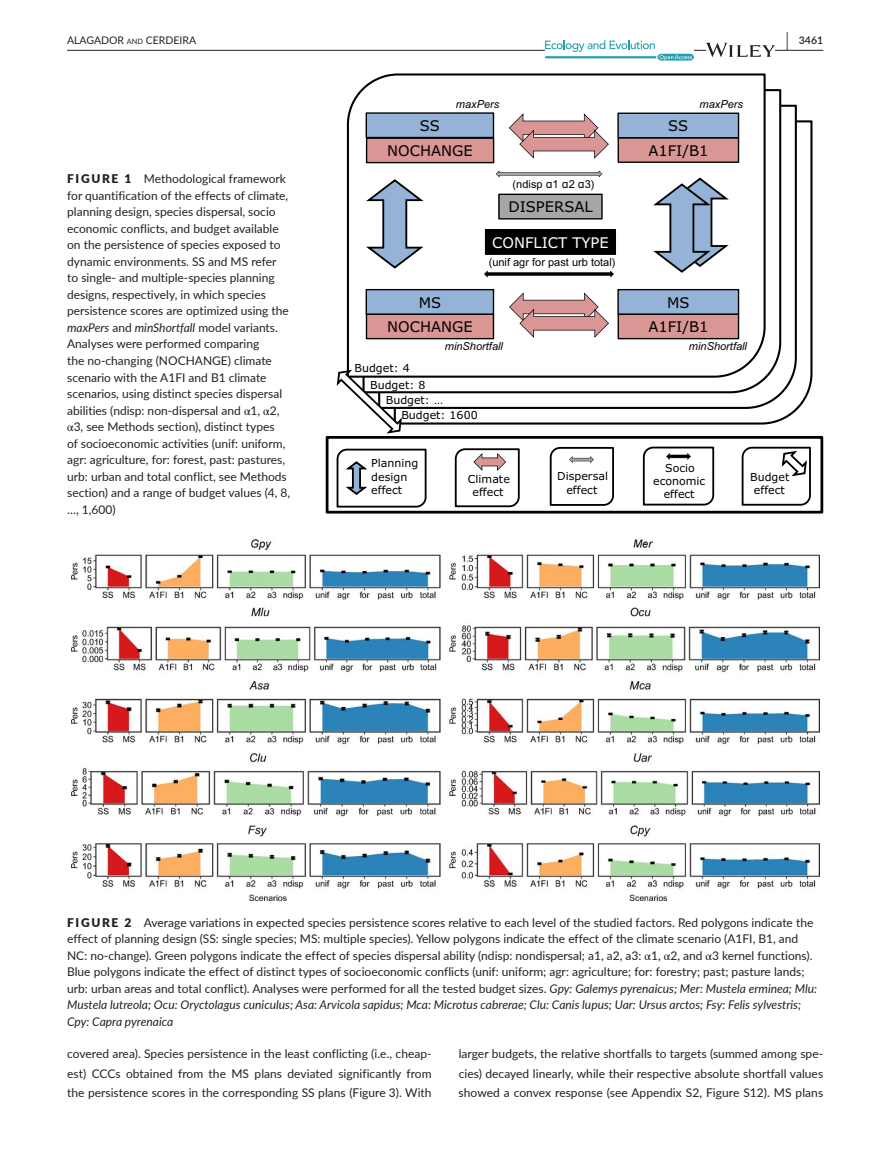
<style>
.page{position:relative;width:893px;height:1174px;background:#fff}
.page>*{position:absolute;margin:0;border:0;box-sizing:border-box;transform-origin:0 0}
.t1{font:600 19.5px "Lato";color:#231f20;scale:.48 1}
.t2{font:14.7px "Verdana";color:#000}
.t3{font:14.7px "Verdana";color:#fff}
.t4{font:12px/16.5px "Lato";color:#231f20;text-align:justify}
.t5{font:10.95px/13.2px "Verdana";color:#000;text-align:center}
.t6{font:italic 10.95px "Arial";color:#000}
.t7{font:10.95px "Arial";color:#000}
.t8{font:10.5px "Lato";color:#231f20}
.t9{font:600 10.5px "Lato";color:#231f20}
.s1{font-size:7.35px}
.s2{font-weight:900}
.s3{font-style:italic}
.s4{font-family:"STIX"}
.s5{font-family:"Verdana"}
</style>
<div class="page">
<hr style="left:67px;top:50px;width:756px;height:1px;background:#231f20">
<svg style="left:545px;top:40px;width:149px;height:21px"></svg>
<svg style="left:706px;top:43px;width:69px;height:14px"></svg>
<svg style="left:797px;top:120px;width:15px;height:250px"></svg>
<svg style="left:781px;top:105px;width:16px;height:265px"></svg>
<svg style="left:766px;top:89px;width:15px;height:281px"></svg>
<svg style="left:347px;top:73px;width:419px;height:297px"></svg>
<svg style="left:498px;top:194px;width:105px;height:25px;background:#959595"></svg>
<div style="left:485px;top:229px;width:131px;height:26px;background:#000"></div>
<svg style="left:496px;top:171px;width:106px;height:6px"></svg>
<svg style="left:366px;top:179px;width:58px;height:90px"></svg>
<svg style="left:653px;top:177px;width:76px;height:96px"></svg>
<svg style="left:509px;top:113px;width:100px;height:46px"></svg>
<svg style="left:366px;top:112px;width:128px;height:51px;background:#a493a3"></svg>
<svg style="left:366px;top:289px;width:128px;height:50px;background:#a595a4"></svg>
<svg style="left:617px;top:289px;width:122px;height:50px;background:#a594a4"></svg>
<svg style="left:617px;top:113px;width:122px;height:50px;background:#a594a4"></svg>
<svg style="left:484px;top:271px;width:130px;height:6px"></svg>
<svg style="left:509px;top:292px;width:100px;height:46px"></svg>
<svg style="left:326px;top:370px;width:497px;height:143px"></svg>
<img style="left:71px;top:539px;width:748px;height:361px">
<h1 class="t1" style="left:786px;top:26px;width:7px">|</h1>
<p class="t8" style="left:67px;top:33px;width:130px">ALAGADOR <span class="s1">and</span> CERDEIRA</p>
<p class="t9" style="left:799px;top:33px;width:26px">3461</p>
<p class="t4" style="left:67px;top:170px;width:225px;text-align:left"><span class="s2">FIGURE 1</span> Methodological framework for quantification of the effects of climate, planning design, species dispersal, socio economic conflicts, and budget available on the persistence of species exposed to dynamic environments. SS and MS refer to single- and multiple-species planning designs, respectively, in which species persistence scores are optimized using the <span class="s3">maxPers</span> and <span class="s3">minShortfall</span> model variants.<br>Analyses were performed comparing<br>the no-changing (NOCHANGE) climate scenario with the A1FI and B1 climate scenarios, using distinct species dispersal abilities (ndisp: non-dispersal and <span class="s4">α</span>1, <span class="s4">α</span>2, <span class="s4">α</span>3, see Methods section), distinct types<br>of socioeconomic activities (unif: uniform, agr: agriculture, for: forest, past: pastures, urb: urban and total conflict, see Methods section) and a range of budget values (4, 8, …, 1,600)</p>
<p class="t6" style="left:456px;top:97px;width:45px">maxPers</p>
<p class="t2" style="left:387px;top:140px;width:87px">NOCHANGE</p>
<p class="t2" style="left:420px;top:115px;width:21px">SS</p>
<p class="t7" style="left:513px;top:177px;width:83px">(ndisp <span class="s5">α</span>1 <span class="s5">α</span>2 <span class="s5">α</span>3)</p>
<p class="t2" style="left:508px;top:197px;width:86px">DISPERSAL</p>
<p class="t3" style="left:492px;top:232px;width:118px">CONFLICT TYPE</p>
<p class="t2" style="left:419px;top:292px;width:24px">MS</p>
<p class="t2" style="left:387px;top:316px;width:87px">NOCHANGE</p>
<p class="t7" style="left:489px;top:254px;width:128px">(unif agr for past urb total)</p>
<p class="t2" style="left:668px;top:116px;width:21px">SS</p>
<p class="t6" style="left:700px;top:97px;width:45px">maxPers</p>
<p class="t2" style="left:648px;top:140px;width:62px">A1FI/B1</p>
<p class="t2" style="left:667px;top:292px;width:24px">MS</p>
<p class="t2" style="left:648px;top:316px;width:62px">A1FI/B1</p>
<p class="t6" style="left:445px;top:338px;width:60px">minShortfall</p>
<p class="t6" style="left:689px;top:338px;width:60px">minShortfall</p>
<p class="t5" style="left:370px;top:359px;width:57px;line-height:16.8px;text-align:left;text-indent:-16px">Budget: 4<br>Budget: 8</p>
<p class="t5" style="left:401px;top:392px;width:78px;line-height:15.6px;text-align:left;text-indent:-16px">Budget: …<br>Budget: 1600</p>
<p class="t5" style="left:371px;top:457px;width:49px;text-align:left">Planning design effect</p>
<p class="t5" style="left:468px;top:472px;width:43px">Climate effect</p>
<p class="t5" style="left:557px;top:469px;width:52px">Dispersal effect</p>
<p class="t5" style="left:653px;top:461px;width:54px">Socio economic effect</p>
<p class="t5" style="left:750px;top:470px;width:41px">Budget effect</p>
<p class="t4" style="left:67px;top:913px;width:751px;text-align:left"><span class="s2">FIGURE 2</span> Average variations in expected species persistence scores relative to each level of the studied factors. Red polygons indicate the effect of planning design (SS: single species; MS: multiple species). Yellow polygons indicate the effect of the climate scenario (A1FI, B1, and NC: no-change). Green polygons indicate the effect of species dispersal ability (ndisp: nondispersal; a1, a2, a3: <span class="s4">α</span>1, <span class="s4">α</span>2, and <span class="s4">α</span>3 kernel functions).<br>Blue polygons indicate the effect of distinct types of socioeconomic conflicts (unif: uniform; agr: agriculture; for: forestry; past; pasture lands; urb: urban areas and total conflict). Analyses were performed for all the tested budget sizes. <span class="s3">Gpy: Galemys pyrenaicus; Mer: Mustela erminea; Mlu:<br>Mustela lutreola; Ocu: Oryctolagus cuniculus; Asa: Arvicola sapidus; Mca: Microtus cabrerae; Clu: Canis lupus; Uar: Ursus arctos; Fsy: Felis sylvestris; Cpy: Capra pyrenaica</span></p>
<p class="t4" style="left:67px;top:1043px;width:366px;line-height:19.5px">covered area). Species persistence in the least conflicting (i.e., cheap&shy;est) CCCs obtained from the MS plans deviated significantly from the persistence scores in the corresponding SS plans (Figure 3). With</p>
<p class="t4" style="left:459px;top:1043px;width:366px;line-height:19.5px">larger budgets, the relative shortfalls to targets (summed among spe&shy;cies) decayed linearly, while their respective absolute shortfall values showed a convex response (see Appendix S2, Figure S12). MS plans</p>
</div>
